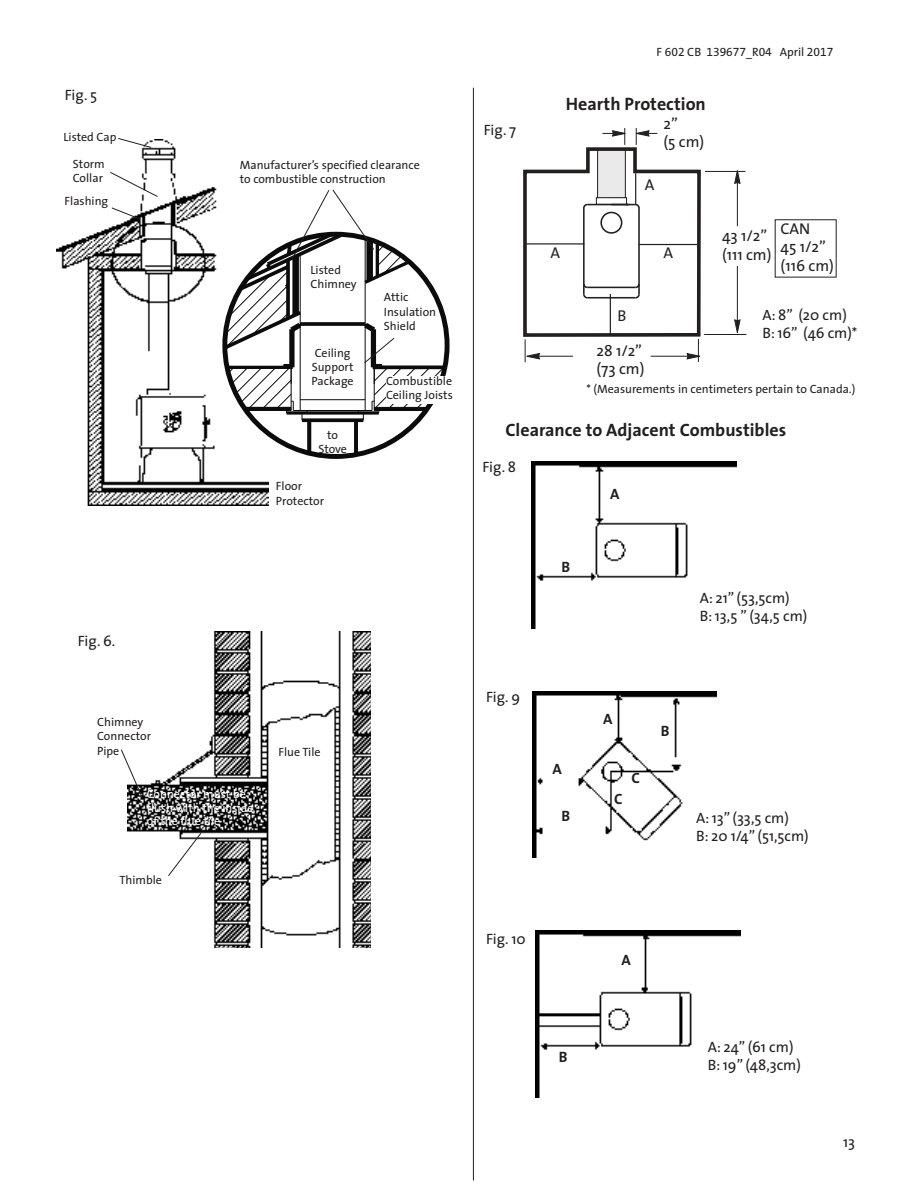
<style>
.page{position:relative;width:918px;height:1188px;background:#fff}
.page>*{position:absolute;margin:0;border:0;box-sizing:border-box;transform-origin:0 0}
.t1{font:700 18px "The Sans";color:#241f1f}
.t2{font:15.75px/18.9px "The Sans";color:#241f1f}
.t3{font:15px/18px "The Sans";color:#241f1f}
.t4{font:700 15px "The Sans";color:#241f1f}
.t5{font:12px/14.4px "The Sans";color:#241f1f}
.t6{font:12px/13.5px "The Sans";color:#fff}
.t7{font:12px "The Sans Expert";color:#241f1f}
.s1{font-family:"The Sans"}
</style>
<div class="page">
<img style="left:57px;top:140px;width:212px;height:366px">
<hr style="left:302px;top:418px;width:61px;height:4px;background:#0c0b0c">
<hr style="left:354px;top:420px;width:4px;height:36px;background:#0c0b0c">
<svg style="left:307px;top:422px;width:4px;height:34px"></svg>
<svg style="left:109px;top:171px;width:50px;height:27px"></svg>
<svg style="left:111px;top:207px;width:30px;height:13px"></svg>
<svg style="left:117px;top:138px;width:35px;height:10px"></svg>
<img style="left:127px;top:632px;width:244px;height:316px">
<svg style="left:167px;top:832px;width:35px;height:45px"></svg>
<svg style="left:121px;top:749px;width:22px;height:50px"></svg>
<hr style="left:705px;top:171px;width:41px;height:1px;background:#241f1f">
<hr style="left:737px;top:183px;width:1px;height:138px;background:#241f1f">
<svg style="left:734px;top:170px;width:7px;height:14px"></svg>
<svg style="left:734px;top:319px;width:7px;height:14px"></svg>
<hr style="left:704px;top:334px;width:42px;height:1px;background:#241f1f">
<div style="left:726px;top:227px;width:26px;height:38px;background:#fff"></div>
<svg style="left:523px;top:128px;width:178px;height:234px"></svg>
<hr style="left:587px;top:204px;width:49px;height:1px;background:#241f1f">
<div style="left:600px;top:212px;width:22px;height:22px;border:2px solid #241f1f;border-radius:50%"></div>
<hr style="left:583px;top:208px;width:2px;height:86px;background:#241f1f">
<hr style="left:638px;top:208px;width:2px;height:86px;background:#241f1f">
<hr style="left:526px;top:243px;width:58px;height:2px;background:#241f1f">
<hr style="left:639px;top:244px;width:58px;height:1px;background:#241f1f">
<hr style="left:635px;top:173px;width:1px;height:32px;background:#241f1f">
<hr style="left:610px;top:294px;width:1px;height:40px;background:#241f1f">
<img style="left:531px;top:462px;width:206px;height:166px">
<img style="left:535px;top:931px;width:205px;height:167px">
<img style="left:532px;top:691px;width:184px;height:167px">
<hr style="left:473px;top:88px;width:1px;height:1092px;background:#241f1f">
<svg style="left:225px;top:189px;width:222px;height:231px"></svg>
<p class="t3" style="left:65px;top:85px;width:34px">Fig. 5</p>
<p class="t5" style="left:63px;top:129px;width:54px">Listed Cap</p>
<p class="t5" style="left:73px;top:156px;width:33px">Storm<br>Collar</p>
<p class="t5" style="left:65px;top:194px;width:45px">Flashing</p>
<p class="t3" style="left:78px;top:631px;width:39px">Fig. 6.</p>
<p class="t5" style="left:97px;top:714px;width:55px">Chimney<br>Connector<br>Pipe</p>
<p class="t5" style="left:240px;top:157px;width:182px">Manufacturer’s specified clearance to combustible construction</p>
<p class="t5" style="left:310px;top:262px;width:48px">Listed<br>Chimney</p>
<p class="t5" style="left:312px;top:345px;width:44px">Ceiling<br>Support<br>Package</p>
<p class="t5" style="left:318px;top:427px;width:30px;text-align:center">to<br>Stove</p>
<p class="t5" style="left:276px;top:479px;width:50px">Floor<br>Protector</p>
<p class="t5" style="left:384px;top:290px;width:54px">Attic<br>Insulation<br>Shield</p>
<p class="t5" style="left:386px;top:373px;width:68px">Combustible<br>Ceiling Joists</p>
<p class="t5" style="left:278px;top:744px;width:44px">Flue Tile</p>
<p class="t6" style="left:147px;top:787px;width:108px">Connector must be flush with the inside of the flue tile</p>
<p class="t5" style="left:119px;top:872px;width:44px">Thimble</p>
<p class="t7" style="left:657px;top:42px;width:178px"><span class="s1">F</span> 602 <span class="s1">CB</span> 139677<span class="s1">_R</span>04 <span class="s1">April</span> 2017</p>
<p class="t3" style="left:484px;top:120px;width:34px">Fig. 7</p>
<h1 class="t1" style="left:566px;top:89px;width:142px">Hearth Protection</h1>
<h2 class="t2" style="left:663px;top:113px;width:42px">2”<br>(5 cm)</h2>
<h2 class="t2" style="left:645px;top:175px;width:11px">A</h2>
<h2 class="t2" style="left:551px;top:243px;width:11px">A</h2>
<h2 class="t2" style="left:663px;top:243px;width:11px">A</h2>
<h2 class="t2" style="left:722px;top:226px;width:51px">43 1/2” (111 cm)</h2>
<h2 class="t2" style="left:781px;top:218px;width:55px">CAN<br>45 1/2” (116 cm)</h2>
<h2 class="t2" style="left:618px;top:305px;width:10px">B</h2>
<p class="t3" style="left:762px;top:305px;width:97px">A: 8” (20 cm)<br>B: 16” (46 cm)*</p>
<h2 class="t2" style="left:596px;top:340px;width:50px">28 1/2” (73 cm)</h2>
<p class="t5" style="left:586px;top:382px;width:270px">* (Measurements in centimeters pertain to Canada.)</p>
<h1 class="t1" style="left:505px;top:415px;width:282px">Clearance to Adjacent Combustibles</h1>
<p class="t3" style="left:482px;top:458px;width:35px">Fig. 8</p>
<p class="t4" style="left:562px;top:555px;width:10px">B</p>
<p class="t3" style="left:486px;top:688px;width:36px">Fig. 9</p>
<p class="t4" style="left:553px;top:757px;width:11px">A</p>
<p class="t4" style="left:562px;top:803px;width:10px">B</p>
<p class="t4" style="left:610px;top:481px;width:11px">A</p>
<p class="t3" style="left:700px;top:588px;width:109px">A: 21” (53,5cm)<br>B: 13,5 ” (34,5 cm)</p>
<p class="t4" style="left:603px;top:706px;width:11px">A</p>
<p class="t4" style="left:614px;top:786px;width:10px">C</p>
<p class="t4" style="left:631px;top:766px;width:10px">C</p>
<p class="t4" style="left:661px;top:718px;width:10px">B</p>
<p class="t3" style="left:696px;top:809px;width:114px">A: 13” (33,5 cm)<br>B: 20 1/4” (51,5cm)</p>
<p class="t3" style="left:486px;top:929px;width:41px">Fig. 10</p>
<p class="t4" style="left:559px;top:1045px;width:10px">B</p>
<p class="t4" style="left:622px;top:948px;width:11px">A</p>
<p class="t3" style="left:708px;top:1037px;width:95px">A: 24” (61 cm)<br>B: 19” (48,3cm)</p>
<p class="t3" style="left:843px;top:1132px;width:13px">13</p>
</div>
